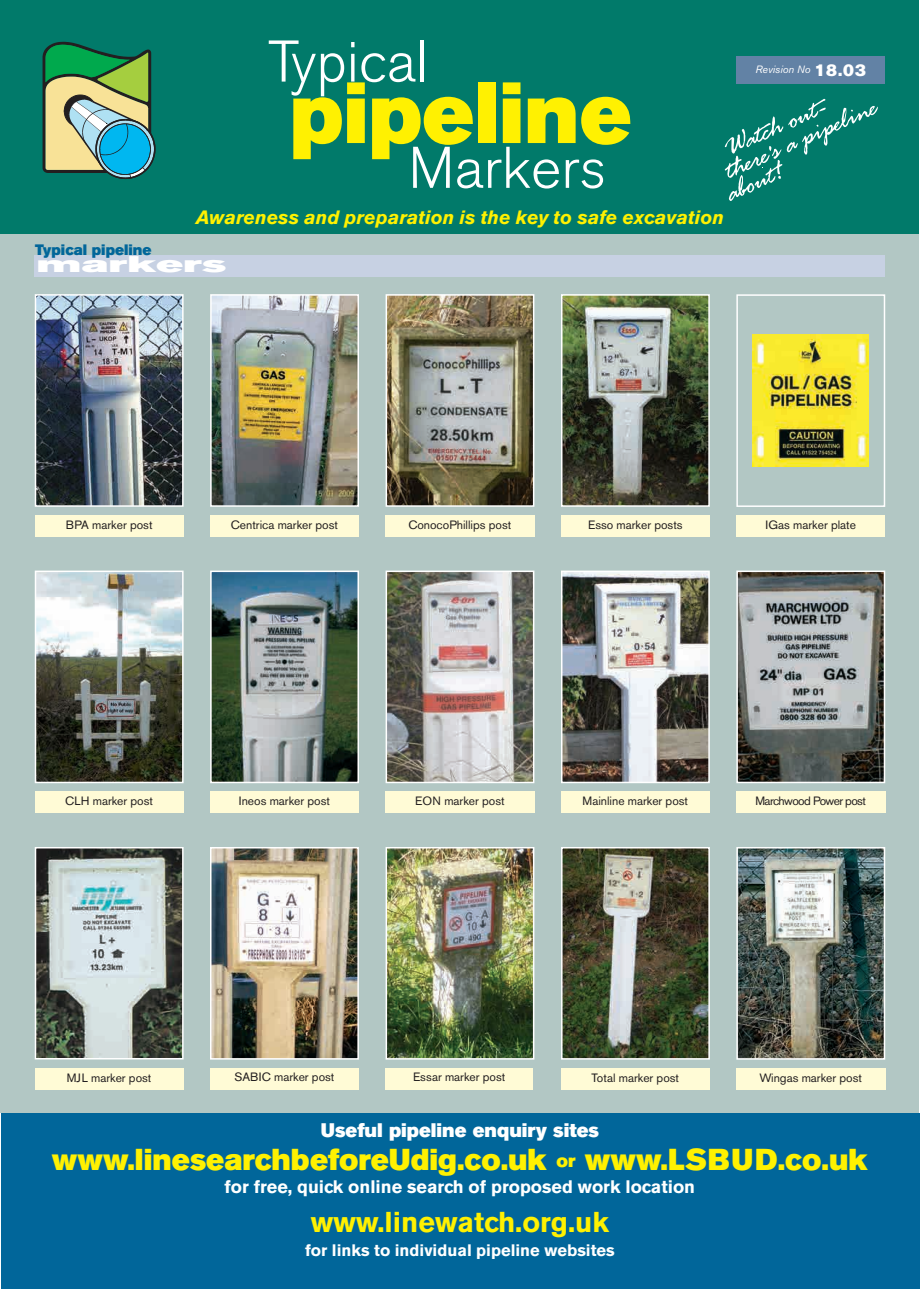
<style>
.page{position:relative;width:920px;height:1290px;background:#fff}
.page>*{position:absolute;margin:0;border:0;box-sizing:border-box;transform-origin:0 0}
.t1{font:85.8px "Akzidenz Grotesk BE Super";color:#fff101}
.t2{font:300 58.2px/106.2px "Akzidenz Grotesk BE";color:#fff}
.t3{font:30px "Akzidenz Grotesk BE Super";color:#fff101}
.t4{font:700 28.5px "Akzidenz Grotesk BE";color:#fff101}
.t5{font:22.5px "Akzidenz Grotesk BE Super";color:#fff;scale:2 1}
.t6{font:19.5px "Akzidenz Grotesk BE Super";color:#fff}
.t7{font:italic 700 19.2px "Akzidenz Grotesk BE";color:#fff101}
.t8{font:700 18px "Akzidenz Grotesk BE";color:#fff}
.t9{font:700 16.5px "Akzidenz Grotesk BE";color:#fff}
.t10{font:15px "Akzidenz Grotesk BE Super";color:#01669a}
.t11{font:12px "Akzidenz Grotesk BE";color:#231f20}
.t12{font:12px "Akzidenz Grotesk BE";letter-spacing:-.05em;color:#231f20}
.t13{font:italic 10.5px "Akzidenz Grotesk BE";color:#fff}
.s1{font-family:"Akzidenz Grotesk BE Super";font-style:normal;font-size:16.8px}
.s2{font-size:18px}
</style>
<div class="page">
<div style="left:1px;top:1px;width:918px;height:278px;background:#017a6a"></div>
<div style="left:1px;top:1113px;width:918px;height:176px;background:#01669a"></div>
<div style="left:1px;top:235px;width:918px;height:878px;background:#b2c7c4"></div>
<svg style="left:43px;top:42px;width:113px;height:137px;background:#6ea883"></svg>
<img style="left:564px;top:574px;width:143px;height:206px">
<div style="left:561px;top:571px;width:149px;height:212px;border:2px solid #fff"></div>
<div style="left:561px;top:792px;width:149px;height:21px;background:#fffbd6"></div>
<img style="left:213px;top:850px;width:143px;height:206px">
<div style="left:210px;top:847px;width:149px;height:212px;border:2px solid #fff"></div>
<div style="left:210px;top:1068px;width:149px;height:21px;background:#fffbd6"></div>
<img style="left:213px;top:297px;width:143px;height:207px">
<div style="left:210px;top:294px;width:149px;height:213px;border:2px solid #fff"></div>
<div style="left:210px;top:515px;width:149px;height:21px;background:#fffbd6"></div>
<img style="left:213px;top:574px;width:143px;height:206px">
<div style="left:210px;top:571px;width:149px;height:212px;border:2px solid #fff"></div>
<div style="left:210px;top:791px;width:149px;height:22px;background:#fffbd6"></div>
<img style="left:739px;top:850px;width:143px;height:207px">
<div style="left:736px;top:847px;width:149px;height:213px;border:2px solid #fff"></div>
<div style="left:736px;top:1068px;width:149px;height:21px;background:#fffbd6"></div>
<img style="left:389px;top:574px;width:142px;height:206px">
<div style="left:386px;top:571px;width:148px;height:212px;border:2px solid #fff"></div>
<div style="left:385px;top:791px;width:149px;height:22px;background:#fffbd6"></div>
<img style="left:38px;top:297px;width:143px;height:207px">
<div style="left:35px;top:294px;width:149px;height:213px;border:2px solid #fff"></div>
<div style="left:35px;top:515px;width:149px;height:21px;background:#fffbd6"></div>
<img style="left:38px;top:850px;width:143px;height:206px">
<div style="left:35px;top:847px;width:149px;height:212px;border:2px solid #fff"></div>
<div style="left:35px;top:1068px;width:149px;height:21px;background:#fffbd6"></div>
<img style="left:389px;top:297px;width:142px;height:207px">
<div style="left:386px;top:294px;width:148px;height:213px;border:2px solid #fff"></div>
<div style="left:385px;top:515px;width:149px;height:21px;background:#fffbd6"></div>
<img style="left:739px;top:574px;width:143px;height:206px">
<div style="left:736px;top:571px;width:149px;height:212px;border:2px solid #fff"></div>
<div style="left:736px;top:792px;width:149px;height:21px;background:#fffbd6"></div>
<img style="left:564px;top:297px;width:143px;height:207px">
<div style="left:561px;top:294px;width:149px;height:213px;border:2px solid #fff"></div>
<div style="left:561px;top:515px;width:149px;height:21px;background:#fffbd6"></div>
<img style="left:564px;top:850px;width:143px;height:206px">
<div style="left:561px;top:847px;width:149px;height:212px;border:2px solid #fff"></div>
<div style="left:561px;top:1068px;width:149px;height:21px;background:#fffbd6"></div>
<img style="left:38px;top:574px;width:143px;height:206px">
<div style="left:35px;top:571px;width:149px;height:212px;border:2px solid #fff"></div>
<div style="left:35px;top:792px;width:149px;height:21px;background:#fffbd6"></div>
<img style="left:389px;top:850px;width:142px;height:206px">
<div style="left:386px;top:847px;width:148px;height:212px;border:2px solid #fff"></div>
<div style="left:385px;top:1068px;width:148px;height:21px;background:#fffbd6"></div>
<img style="left:753px;top:335px;width:116px;height:131px">
<div style="left:736px;top:294px;width:149px;height:213px;border:2px solid #fff"></div>
<div style="left:736px;top:515px;width:149px;height:21px;background:#fffbd6"></div>
<div style="left:736px;top:56px;width:149px;height:27px;background:#6282a5"></div>
<div style="left:35px;top:255px;width:850px;height:22px;background:#c7d1e3"></div>
<svg style="left:725px;top:99px;width:153px;height:102px"></svg>
<h2 class="t2" style="left:408px;top:13px;width:199px;text-indent:-141px">Typical<br>Markers</h2>
<h1 class="t1" style="left:290px;top:79px;width:343px">pipeline</h1>
<h3 class="t7" style="left:196px;top:210px;width:529px">Awareness and preparation is the key to safe excavation</h3>
<p class="t10" style="left:35px;top:244px;width:118px">Typical pipeline</p>
<h3 class="t5" style="left:36px;top:255px;width:96px">markers</h3>
<p class="t13" style="left:756px;top:66px;width:112px">Revision No <span class="s1">18.03</span></p>
<p class="t11" style="left:66px;top:520px;width:88px">BPA marker post</p>
<p class="t11" style="left:231px;top:520px;width:109px">Centrica marker post</p>
<p class="t11" style="left:408px;top:520px;width:104px">ConocoPhillips post</p>
<p class="t11" style="left:588px;top:520px;width:96px">Esso marker posts</p>
<p class="t11" style="left:765px;top:520px;width:92px">IGas marker plate</p>
<p class="t11" style="left:65px;top:797px;width:89px">CLH marker post</p>
<p class="t11" style="left:239px;top:797px;width:93px">Ineos marker post</p>
<p class="t11" style="left:415px;top:797px;width:91px">EON marker post</p>
<p class="t11" style="left:583px;top:797px;width:107px">Mainline marker post</p>
<p class="t12" style="left:755px;top:797px;width:112px">Marchwood Power post</p>
<p class="t11" style="left:67px;top:1073px;width:86px">MJL marker post</p>
<p class="t11" style="left:234px;top:1073px;width:102px">SABIC marker post</p>
<p class="t11" style="left:413px;top:1073px;width:94px">Essar marker post</p>
<p class="t11" style="left:592px;top:1073px;width:89px">Total marker post</p>
<p class="t11" style="left:759px;top:1073px;width:104px">Wingas marker post</p>
<h3 class="t6" style="left:321px;top:1122px;width:280px">Useful pipeline enquiry sites</h3>
<h3 class="t3" style="left:52px;top:1148px;width:817px">www.linesearchbeforeUdig.co.uk <span class="s2">or</span> www.LSBUD.co.uk</h3>
<h3 class="t8" style="left:224px;top:1179px;width:472px">for free, quick online search of proposed work location</h3>
<h3 class="t4" style="left:311px;top:1210px;width:300px">www.linewatch.org.uk</h3>
<h3 class="t9" style="left:305px;top:1243px;width:311px">for links to individual pipeline websites</h3>
</div>
